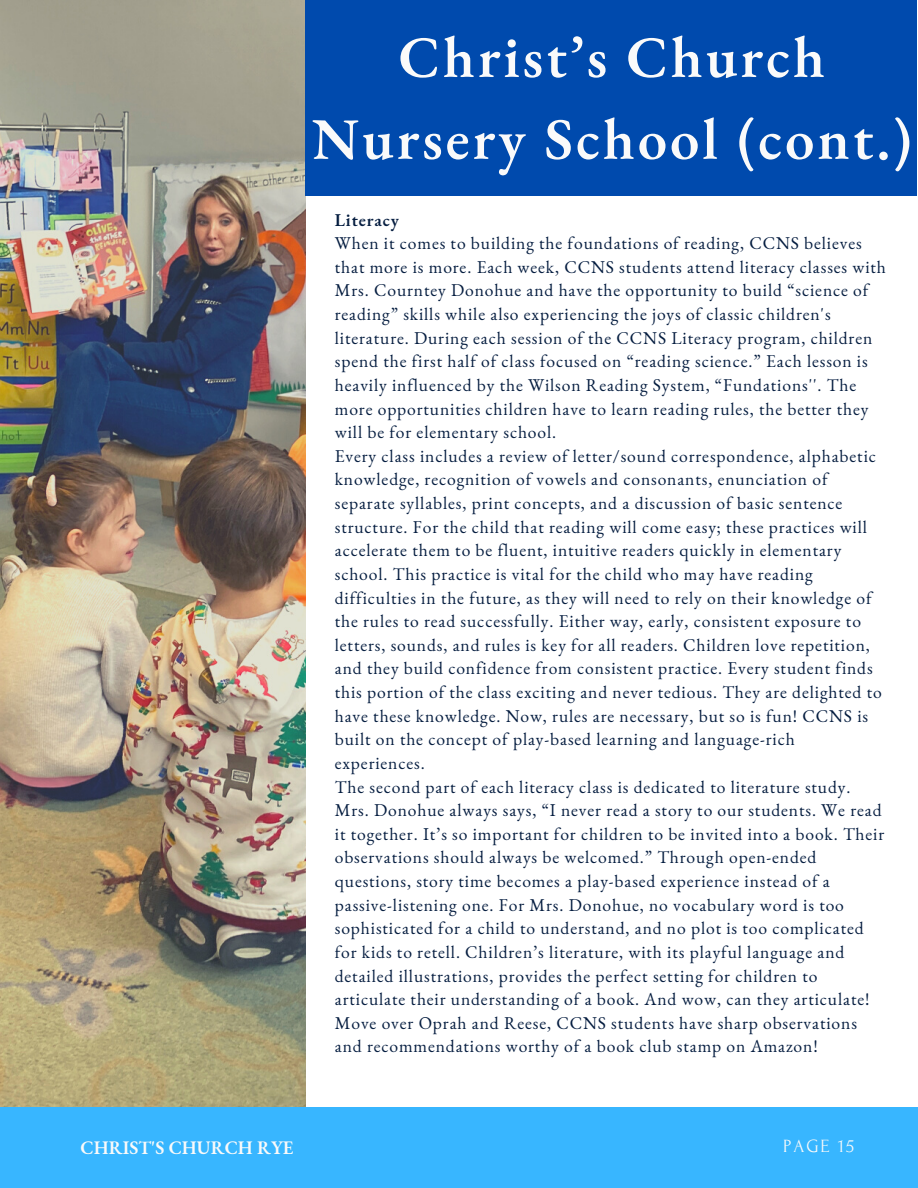
<style>
.page{position:relative;width:918px;height:1188px;background:#fff}
.page>*{position:absolute;margin:0;border:0;box-sizing:border-box;transform-origin:0 0}
.t1{font:600 58.65px/81.9px "EB Garamond";letter-spacing:.05em;color:#fafafa;text-align:center}
.t2{font:600 18.75px "EB Garamond";color:#fafafa}
.t3{font:18.6px "Forum";letter-spacing:.1em;color:#fafafa}
.t4{font:17.55px/23.7px "EB Garamond";letter-spacing:.05em;color:#051d40}
.t5{font:600 17.55px "EB Garamond";letter-spacing:.05em;color:#051d40}
</style>
<div class="page">
<img style="left:0;top:0;width:306px;height:1107px">
<div style="left:305px;top:0;width:612px;height:196px;background:#004aad"></div>
<div style="left:0;top:1107px;width:918px;height:81px;background:#38b6ff"></div>
<h1 class="t1" style="left:312px;top:15px;width:601px">Christ’s Church<br>Nursery School (cont.)</h1>
<p class="t5" style="left:335px;top:208px;width:66px">Literacy</p>
<p class="t4" style="left:335px;top:231px;width:553px">When it comes to building the foundations of reading, CCNS believes that more is more. Each week, CCNS students attend literacy classes with Mrs. Courntey Donohue and have the opportunity to build “science of reading” skills while also experiencing the joys of classic children's literature. During each session of the CCNS Literacy program, children spend the first half of class focused on “reading science.” Each lesson is heavily influenced by the Wilson Reading System, “Fundations''. The more opportunities children have to learn reading rules, the better they will be for elementary school.<br>Every class includes a review of letter/sound correspondence, alphabetic knowledge, recognition of vowels and consonants, enunciation of separate syllables, print concepts, and a discussion of basic sentence structure. For the child that reading will come easy; these practices will accelerate them to be fluent, intuitive readers quickly in elementary school. This practice is vital for the child who may have reading difficulties in the future, as they will need to rely on their knowledge of the rules to read successfully. Either way, early, consistent exposure to letters, sounds, and rules is key for all readers. Children love repetition, and they build confidence from consistent practice. Every student finds this portion of the class exciting and never tedious. They are delighted to have these knowledge. Now, rules are necessary, but so is fun! CCNS is built on the concept of play-based learning and language-rich experiences.<br>The second part of each literacy class is dedicated to literature study.<br>Mrs. Donohue always says, “I never read a story to our students. We read it together. It’s so important for children to be invited into a book. Their observations should always be welcomed.” Through open-ended questions, story time becomes a play-based experience instead of a passive-listening one. For Mrs. Donohue, no vocabulary word is too sophisticated for a child to understand, and no plot is too complicated for kids to retell. Children’s literature, with its playful language and detailed illustrations, provides the perfect setting for children to articulate their understanding of a book. And wow, can they articulate!<br>Move over Oprah and Reese, CCNS students have sharp observations and recommendations worthy of a book club stamp on Amazon!</p>
<p class="t2" style="left:81px;top:1135px;width:214px">CHRIST'S CHURCH RYE</p>
<p class="t3" style="left:783px;top:1136px;width:73px">PAGE 15</p>
</div>
